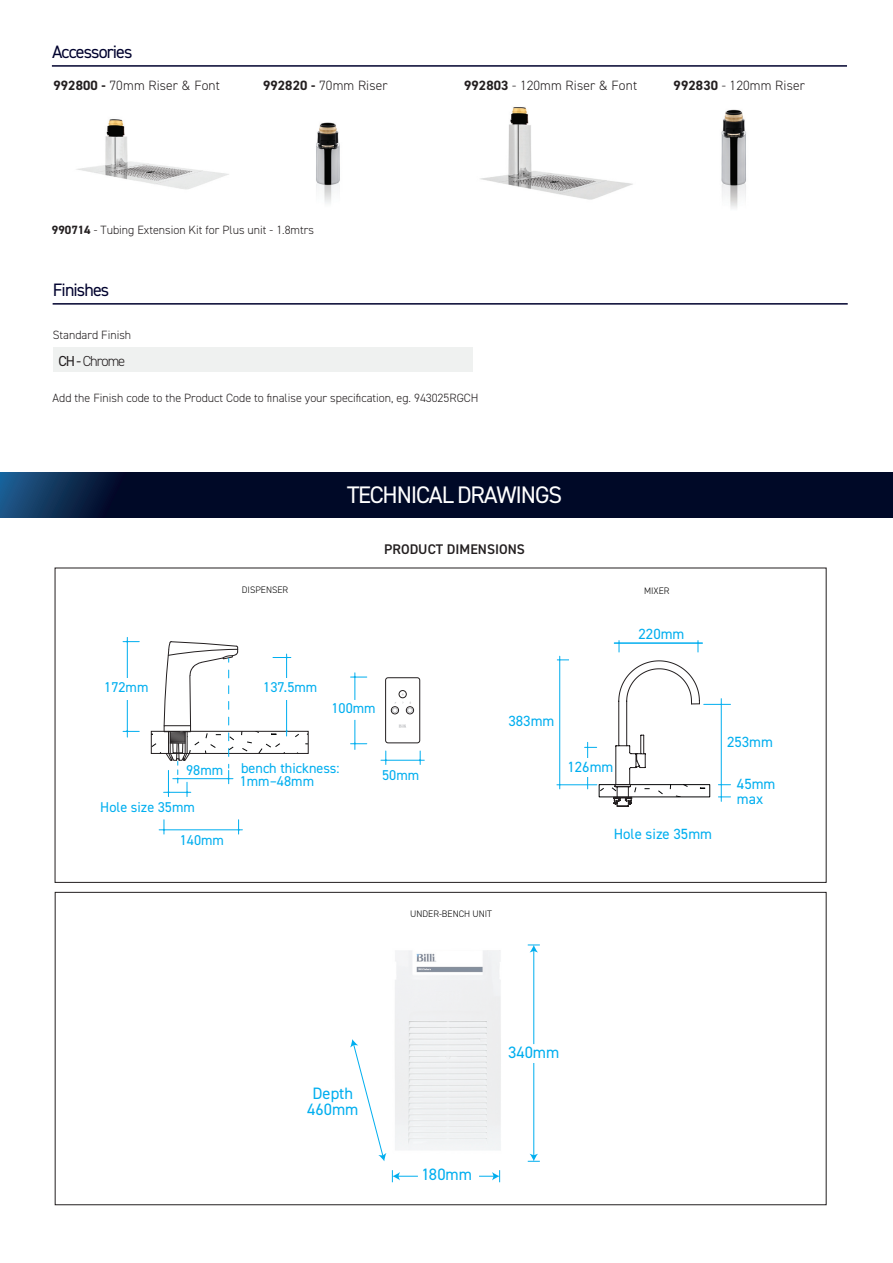
<style>
.page{position:relative;width:893px;height:1263px;background:#fff}
.page>*{position:absolute;margin:0;border:0;box-sizing:border-box;transform-origin:0 0}
.t1{font:24px "DIN2014";letter-spacing:-.05em;color:#fff}
.t2{font:18px "DIN2014";letter-spacing:-.05em;color:#00022e}
.t3{font:16.5px/16.5px "DIN2014";color:#00aeef;text-align:center}
.t4{font:14.85px/14.9px "DIN2014";color:#00aeef}
.t5{font:300 14.55px "DIN2014";letter-spacing:-.07em;color:#231f20}
.t6{font:14.25px/12.9px "DIN2014";color:#00aeef}
.t7{font:600 13.95px "DIN2014";color:#231f20}
.t8{font:300 13.5px "DIN2014";letter-spacing:.01em;color:#231f20}
.t9{font:300 12px "DIN2014";color:#231f20}
.t10{font:300 9.45px "DIN2014";color:#000001}
.s1{font-weight:700}
.s2{font-weight:400}
</style>
<div class="page">
<img style="left:386px;top:950px;width:115px;height:204px">
<svg style="left:392px;top:1170px;width:26px;height:12px"></svg>
<svg style="left:479px;top:1170px;width:21px;height:12px"></svg>
<hr style="left:533px;top:950px;width:1px;height:94px;background:#00aeef">
<svg style="left:528px;top:944px;width:12px;height:8px"></svg>
<hr style="left:533px;top:1063px;width:1px;height:93px;background:#00aeef">
<svg style="left:528px;top:1154px;width:12px;height:8px"></svg>
<svg style="left:350px;top:1039px;width:36px;height:122px"></svg>
<img style="left:76px;top:119px;width:153px;height:71px">
<img style="left:480px;top:107px;width:153px;height:93px">
<img style="left:316px;top:122px;width:24px;height:82px">
<img style="left:721px;top:109px;width:25px;height:99px">
<hr style="left:52px;top:65px;width:795px;height:2px;background:#00022e">
<svg style="left:0;top:473px;width:893px;height:45px;background:#020e2d"></svg>
<hr style="left:53px;top:303px;width:795px;height:2px;background:#00022e">
<div style="left:54px;top:347px;width:419px;height:25px;background:#eff1f0"></div>
<hr style="left:557px;top:784px;width:40px;height:1px;background:#00aeef">
<hr style="left:559px;top:656px;width:1px;height:133px;background:#00aeef">
<hr style="left:587px;top:742px;width:1px;height:47px;background:#00aeef">
<svg style="left:557px;top:659px;width:12px;height:2px"></svg>
<hr style="left:614px;top:643px;width:88px;height:1px;background:#00aeef">
<svg style="left:697px;top:640px;width:2px;height:12px"></svg>
<svg style="left:618px;top:640px;width:2px;height:12px"></svg>
<div style="left:599px;top:784px;width:111px;height:13px;border:1px solid #040506"></div>
<svg style="left:613px;top:660px;width:117px;height:147px"></svg>
<div style="left:570px;top:758px;width:30px;height:19px;background:#fff"></div>
<svg style="left:153px;top:733px;width:153px;height:19px"></svg>
<div style="left:151px;top:731px;width:157px;height:23px;border:1px solid #231f20"></div>
<svg style="left:123px;top:730px;width:16px;height:2px"></svg>
<svg style="left:123px;top:641px;width:16px;height:1px"></svg>
<hr style="left:286px;top:654px;width:1px;height:82px;background:#00aeef">
<svg style="left:273px;top:656px;width:18px;height:2px"></svg>
<hr style="left:381px;top:760px;width:43px;height:1px;background:#00aeef">
<svg style="left:385px;top:751px;width:2px;height:13px"></svg>
<svg style="left:419px;top:751px;width:2px;height:13px"></svg>
<hr style="left:127px;top:637px;width:1px;height:100px;background:#00aeef">
<svg style="left:351px;top:742px;width:16px;height:2px"></svg>
<svg style="left:351px;top:676px;width:16px;height:2px"></svg>
<hr style="left:354px;top:673px;width:1px;height:76px;background:#00aeef">
<div style="left:385px;top:677px;width:35px;height:66px;border:1px solid #231f20;border-radius:3px"></div>
<div style="left:399px;top:690px;width:7px;height:8px;border:1px solid #231f20;border-radius:50%"></div>
<div style="left:391px;top:706px;width:8px;height:8px;border:1px solid #231f20;border-radius:50%"></div>
<div style="left:406px;top:706px;width:8px;height:8px;border:1px solid #231f20;border-radius:50%"></div>
<svg style="left:399px;top:724px;width:7px;height:4px"></svg>
<svg style="left:392px;top:701px;width:21px;height:12px"></svg>
<hr style="left:159px;top:829px;width:83px;height:1px;background:#00aeef">
<svg style="left:163px;top:820px;width:2px;height:14px"></svg>
<svg style="left:238px;top:820px;width:2px;height:14px"></svg>
<svg style="left:164px;top:641px;width:74px;height:155px"></svg>
<div style="left:100px;top:678px;width:51px;height:22px;background:#fff"></div>
<div style="left:324px;top:700px;width:51px;height:20px;background:#fff"></div>
<div style="left:261px;top:678px;width:51px;height:22px;background:#fff"></div>
<h2 class="t2" style="left:52px;top:41px;width:82px">Accessories</h2>
<p class="t8" style="left:53px;top:78px;width:168px"><span class="s1">992800 -</span> 70mm Riser &amp; Font</p>
<p class="t8" style="left:263px;top:78px;width:126px"><span class="s1">992820 -</span> 70mm Riser</p>
<p class="t8" style="left:464px;top:78px;width:175px"><span class="s1">992803</span> - 120mm Riser &amp; Font</p>
<p class="t8" style="left:674px;top:78px;width:133px"><span class="s1">992830</span> - 120mm Riser</p>
<p class="t9" style="left:52px;top:223px;width:264px"><span class="s1">990714</span> - Tubing Extension Kit for Plus unit - 1.8mtrs</p>
<h2 class="t2" style="left:53px;top:279px;width:58px">Finishes</h2>
<p class="t9" style="left:53px;top:328px;width:80px">Standard Finish</p>
<p class="t5" style="left:58px;top:352px;width:68px"><span class="s2">CH -</span> Chrome</p>
<p class="t9" style="left:53px;top:391px;width:427px">Add the Finish code to the Product Code to finalise your specification, eg. 943025RGCH</p>
<h1 class="t1" style="left:347px;top:480px;width:217px">TECHNICAL DRAWINGS</h1>
<p class="t10" style="left:242px;top:584px;width:48px">DISPENSER</p>
<p class="t7" style="left:384px;top:540px;width:142px">PRODUCT DIMENSIONS</p>
<p class="t10" style="left:644px;top:584px;width:27px">MIXER</p>
<p class="t4" style="left:639px;top:626px;width:47px">220mm</p>
<p class="t6" style="left:104px;top:681px;width:46px">172mm</p>
<p class="t6" style="left:263px;top:681px;width:56px">137.5mm</p>
<p class="t6" style="left:331px;top:701px;width:46px">100mm</p>
<p class="t6" style="left:186px;top:763px;width:39px">98mm</p>
<p class="t6" style="left:100px;top:800px;width:96px">Hole size 35mm</p>
<p class="t6" style="left:180px;top:833px;width:46px">140mm</p>
<p class="t6" style="left:240px;top:761px;width:101px">bench thickness:<br>1mm–48mm</p>
<p class="t6" style="left:382px;top:768px;width:39px">50mm</p>
<p class="t4" style="left:508px;top:713px;width:47px">383mm</p>
<p class="t4" style="left:567px;top:760px;width:47px">126mm</p>
<p class="t4" style="left:614px;top:826px;width:100px">Hole size 35mm</p>
<p class="t4" style="left:727px;top:734px;width:47px">253mm</p>
<p class="t4" style="left:737px;top:777px;width:40px">45mm max</p>
<p class="t10" style="left:410px;top:908px;width:83px">UNDER-BENCH UNIT</p>
<h3 class="t3" style="left:307px;top:1084px;width:53px">Depth<br>460mm</h3>
<h3 class="t3" style="left:508px;top:1043px;width:53px">340mm</h3>
<h3 class="t3" style="left:421px;top:1165px;width:52px">180mm</h3>
</div>
